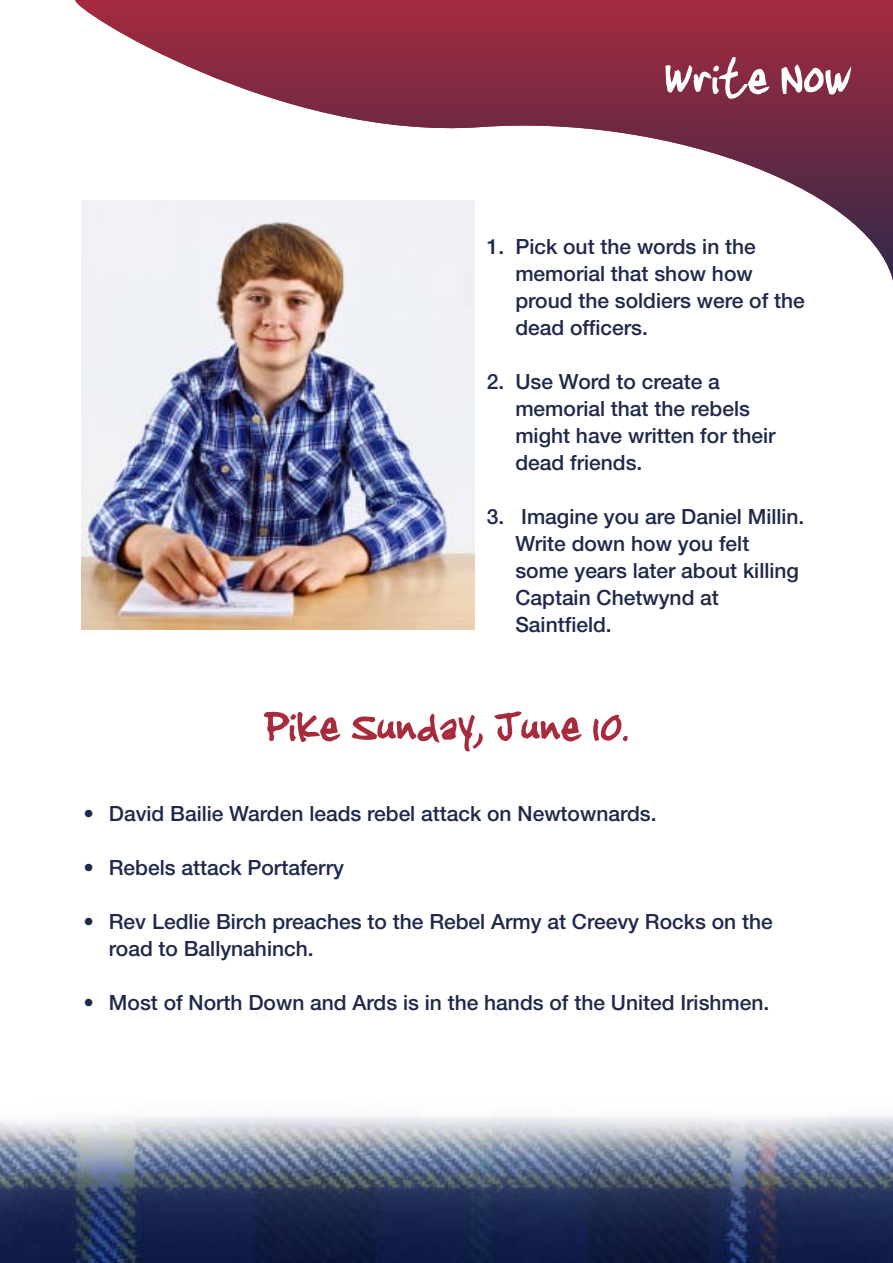
<style>
.page{position:relative;width:893px;height:1263px;background:#fff}
.page>*{position:absolute;margin:0;border:0;box-sizing:border-box;transform-origin:0 0}
.t1{font:63px "Jenkinsv 20 Thik";color:#fff}
.t2{font:60px "Jenkinsv 20 Thik";color:#a82a3d}
.t3{font:500 21px/27px "Helvetica Neue";color:#20294b}
</style>
<div class="page">
<img style="left:0;top:1115px;width:892px;height:147px">
<svg style="left:75px;top:0;width:818px;height:281px"></svg>
<img style="left:81px;top:201px;width:394px;height:429px">
<h1 class="t1" style="left:664px;top:43px;width:188px">Write Now</h1>
<p class="t3" style="left:515px;top:235px;width:291px;text-indent:-29px">1. Pick out the words in the memorial that show how proud the soldiers were of the dead officers.</p>
<p class="t3" style="left:515px;top:370px;width:262px;text-indent:-29px">2. Use Word to create a memorial that the rebels might have written for their dead friends.</p>
<p class="t3" style="left:515px;top:505px;width:291px;text-indent:-29px">3. Imagine you are Daniel Millin.<br>Write down how you felt some years later about killing<br>Captain Chetwynd at<br>Saintfield.</p>
<h2 class="t2" style="left:262px;top:692px;width:367px">Pike Sunday, June 10.</h2>
<p class="t3" style="left:83px;top:802px;width:575px">• David Bailie Warden leads rebel attack on Newtownards.</p>
<p class="t3" style="left:83px;top:856px;width:262px">• Rebels attack Portaferry</p>
<p class="t3" style="left:109px;top:910px;width:665px;text-indent:-26px">• Rev Ledlie Birch preaches to the Rebel Army at Creevy Rocks on the road to Ballynahinch.</p>
<p class="t3" style="left:83px;top:991px;width:687px">• Most of North Down and Ards is in the hands of the United Irishmen.</p>
</div>
